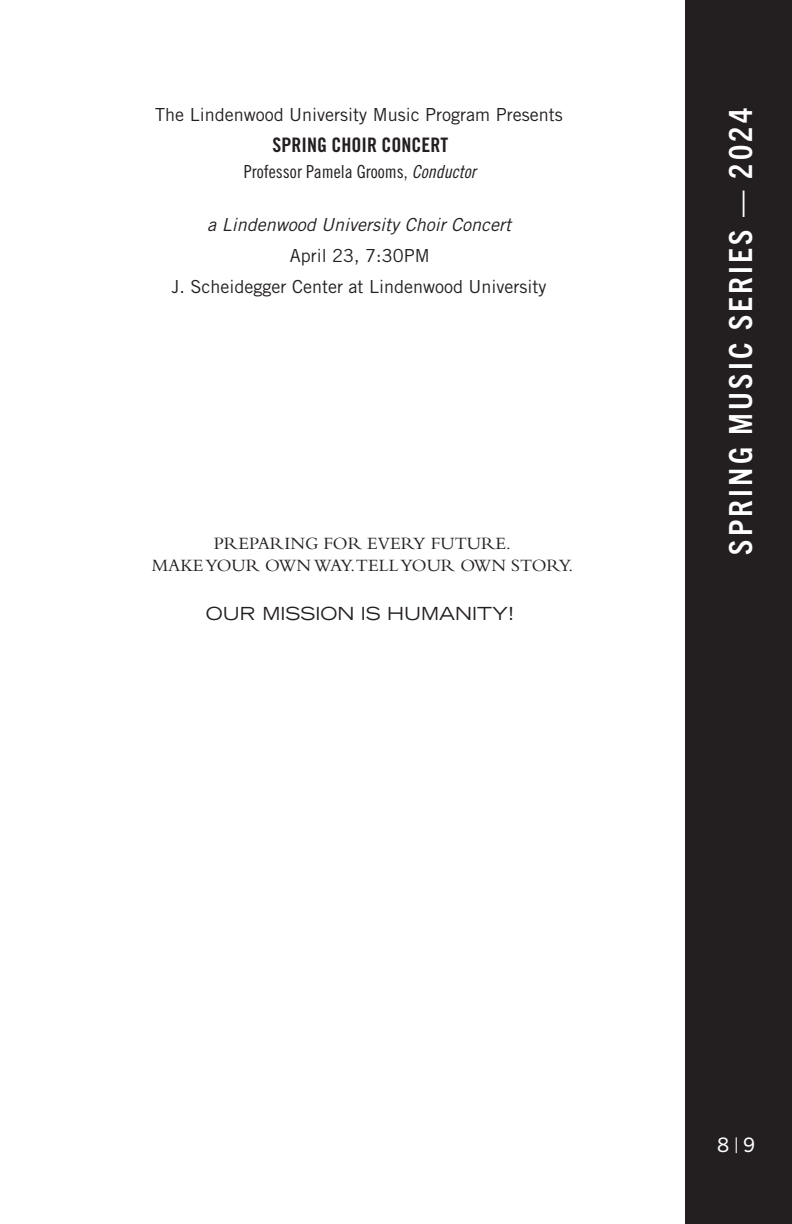
<style>
.page{position:relative;width:792px;height:1224px;background:#fff}
.page>*{position:absolute;margin:0;border:0;box-sizing:border-box;transform-origin:0 0}
.t1{font:700 condensed 32px "Trade Gothic Next LT Pro";letter-spacing:.1em;color:#fff}
.Produciton_List{font:20px "Trade Gothic LT Std Bd Cn 20";color:#231f20}
.t2{font:20px "Trade Gothic Next LT Pro";color:#fff}
.Produciton_List-2{font:18px "Trade Gothic LT Std";color:#231f20}
.Directors_Note{font:18px "Bembo Std";color:#231f20}
.Produciton_List-3{font:italic 18px "Trade Gothic LT Std";color:#231f20}
.Directors_Note-2{font:18px "Trade Gothic LT Std Cn 18";color:#231f20}
.Directors_Note-3{font:expanded 18px "Trade Gothic LH";color:#231f20}
.s1{font-family:"Trade Gothic LT Std Cn 18 Obl"}
</style>
<div class="page">
<div style="left:685px;top:0;width:107px;height:1224px;background:#231f20"></div>
<p class="Produciton_List-2" style="left:155px;top:104px;width:409px">The Lindenwood University Music Program Presents</p>
<p class="Produciton_List" style="left:273px;top:133px;width:177px">SPRING CHOIR CONCERT</p>
<p class="Directors_Note-2" style="left:244px;top:161px;width:233px">Professor Pamela Grooms, <span class="s1">Conductor</span></p>
<p class="Produciton_List-3" style="left:207px;top:213px;width:305px">a Lindenwood University Choir Concert</p>
<p class="Produciton_List-2" style="left:290px;top:245px;width:141px">April 23, 7:30PM</p>
<p class="Produciton_List-2" style="left:172px;top:276px;width:376px">J. Scheidegger Center at Lindenwood University</p>
<p class="Directors_Note" style="left:214px;top:532px;width:299px">PREPARING FOR EVERY FUTURE.</p>
<p class="Directors_Note" style="left:152px;top:554px;width:423px">MAKE YOUR OWN WAY.TELL YOUR OWN STORY.</p>
<p class="Directors_Note-3" style="left:206px;top:601px;width:310px">OUR MISSION IS HUMANITY!</p>
<h1 class="t1" style="left:719px;top:555px;width:448px;rotate:-90deg">SPRING MUSIC SERIES — 2024</h1>
<p class="t2" style="left:718px;top:1131px;width:39px">8 | 9</p>
</div>
